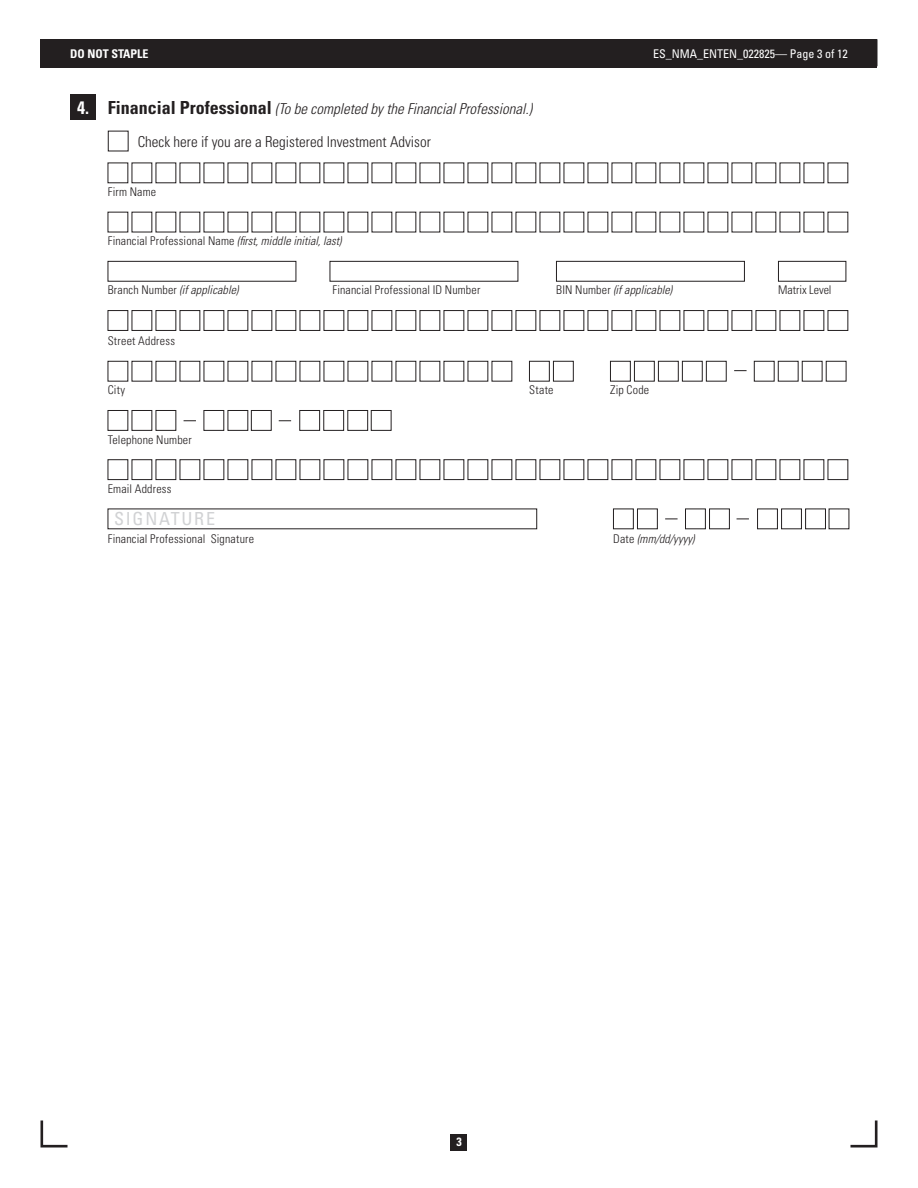
<style>
.page{position:relative;width:918px;height:1188px;background:#fff}
.page>*{position:absolute;margin:0;border:0;box-sizing:border-box;transform-origin:0 0}
.t1{font:condensed 18px "Univers LT Std";letter-spacing:.1em;color:#d1d2d4}
.t2{font:300 condensed 15px/32.4px "Univers LT Std";color:#231f20}
.t3{font:300 condensed 12px "Univers LT Std";letter-spacing:.015em;color:#231f20}
.t4{font:italic 300 condensed 12px "Univers LT Std";letter-spacing:.01em;color:#231f20}
.t5{font:condensed 12px "Univers LT Std";color:#fff}
.t6{font:700 condensed 12px "Univers LT Std";color:#fff}
.s1{font-weight:700;font-size:18px;color:#fff}
.s2{font-weight:700;font-size:18px}
.s3{font-style:italic}
.s4{font-style:normal}
</style>
<div class="page">
<div style="left:70px;top:94px;width:26px;height:26px;background:#231f20"></div>
<div style="left:108px;top:131px;width:20px;height:20px;border:1px solid #231f20"></div>
<svg style="left:107px;top:162px;width:741px;height:21px"></svg>
<svg style="left:107px;top:212px;width:741px;height:21px"></svg>
<svg style="left:107px;top:261px;width:739px;height:21px"></svg>
<svg style="left:107px;top:310px;width:741px;height:21px"></svg>
<svg style="left:107px;top:361px;width:740px;height:21px"></svg>
<svg style="left:184px;top:420px;width:12px;height:1px"></svg>
<svg style="left:203px;top:410px;width:189px;height:21px"></svg>
<svg style="left:107px;top:410px;width:69px;height:21px"></svg>
<svg style="left:107px;top:459px;width:741px;height:21px"></svg>
<svg style="left:613px;top:508px;width:236px;height:21px"></svg>
<div style="left:451px;top:1134px;width:16px;height:16px;background:#231f20"></div>
<svg style="left:850px;top:1120px;width:28px;height:28px"></svg>
<svg style="left:40px;top:1120px;width:28px;height:28px"></svg>
<div style="left:40px;top:39px;width:838px;height:29px;background:#231f20"></div>
<svg style="left:877px;top:39px;width:1px;height:29px"></svg>
<p class="t6" style="left:70px;top:46px;width:80px">DO NOT STAPLE</p>
<p class="t5" style="left:653px;top:46px;width:196px">ES_NMA_ENTEN_022825— Page 3 of 12</p>
<h2 class="t2" style="left:138px;top:93px;width:396px;text-indent:-61px"><span class="s1">4.</span> <span class="s2">Financial Professional</span> <span class="s3">(To be completed by the Financial Professional.)<br></span>Check here if you are a Registered Investment Advisor</h2>
<p class="t3" style="left:108px;top:185px;width:50px">Firm Name</p>
<p class="t3" style="left:108px;top:234px;width:235px">Financial Professional Name <span class="s3">(frst, middle initial, last)</span></p>
<p class="t4" style="left:108px;top:283px;width:132px"><span class="s4">Branch Number</span> (if applicable)</p>
<p class="t3" style="left:332px;top:283px;width:150px">Financial Professional ID Number</p>
<p class="t4" style="left:556px;top:283px;width:118px"><span class="s4">BIN Number</span> (if applicable)</p>
<p class="t3" style="left:778px;top:283px;width:55px">Matrix Level</p>
<p class="t3" style="left:108px;top:334px;width:69px">Street Address</p>
<p class="t3" style="left:108px;top:383px;width:19px">City</p>
<p class="t3" style="left:529px;top:383px;width:26px">State</p>
<p class="t3" style="left:610px;top:383px;width:41px">Zip Code</p>
<p class="t3" style="left:108px;top:432px;width:86px">Telephone Number</p>
<p class="t3" style="left:108px;top:481px;width:65px">Email Address</p>
<h1 class="t1" style="left:114px;top:508px;width:103px">SIGNATURE</h1>
<p class="t3" style="left:108px;top:531px;width:148px">Financial Professional Signature</p>
<p class="t4" style="left:613px;top:531px;width:83px"><span class="s4">Date</span> (mm/dd/yyyy)</p>
<p class="t6" style="left:456px;top:1135px;width:7px">3</p>
</div>
